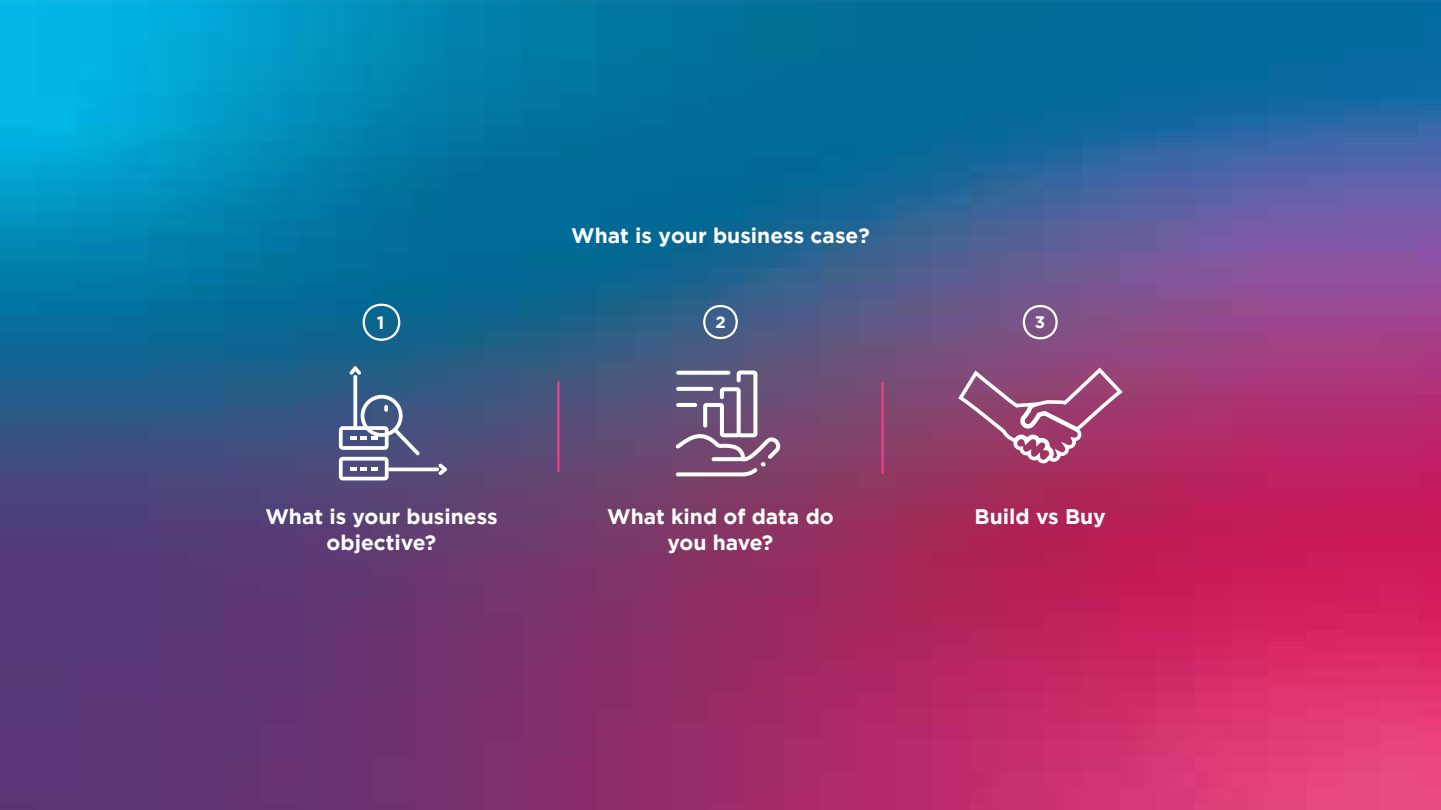
<style>
.page{position:relative;width:1441px;height:810px;background:#fff}
.page>*{position:absolute;margin:0;border:0;box-sizing:border-box;transform-origin:0 0}
.t1{font:700 21px/25.2px "Gotham";color:#fff;text-align:center}
.t2{font:700 21px "Gotham";color:#fff}
.t3{font:700 18px "Gotham";color:#fff}
.t4{font:700 16.65px "Gotham";color:#fff}
.t5{font:700 16.5px "Gotham";color:#fff}
</style>
<div class="page">
<img style="left:0;top:0;width:1441px;height:810px">
<hr style="left:557px;top:382px;width:2px;height:89px;background:#ee4185">
<hr style="left:881px;top:383px;width:3px;height:90px;background:#ee4185">
<svg style="left:702px;top:301px;width:37px;height:42px"></svg>
<svg style="left:361px;top:299px;width:40px;height:47px"></svg>
<svg style="left:675px;top:370px;width:106px;height:106px"></svg>
<svg style="left:676px;top:371px;width:54px;height:4px"></svg>
<svg style="left:676px;top:387px;width:37px;height:4px"></svg>
<hr style="left:676px;top:403px;width:21px;height:4px;background:#fff;border-radius:2px">
<svg style="left:1021px;top:301px;width:38px;height:43px"></svg>
<svg style="left:339px;top:395px;width:81px;height:85px"></svg>
<svg style="left:353px;top:375px;width:4px;height:53px"></svg>
<hr style="left:388px;top:468px;width:51px;height:3px;background:#fff;border-radius:2px">
<svg style="left:349px;top:366px;width:12px;height:9px"></svg>
<svg style="left:438px;top:463px;width:9px;height:12px"></svg>
<svg style="left:955px;top:365px;width:170px;height:101px"></svg>
<p class="t3" style="left:377px;top:312px;width:9px">1</p>
<p class="t1" style="left:265px;top:504px;width:234px">What is your business objective?</p>
<p class="t2" style="left:571px;top:223px;width:300px">What is your business case?</p>
<p class="t5" style="left:715px;top:312px;width:12px">2</p>
<p class="t1" style="left:607px;top:504px;width:228px">What kind of data do you have?</p>
<p class="t4" style="left:1035px;top:313px;width:12px">3</p>
<p class="t1" style="left:974px;top:504px;width:133px">Build vs Buy</p>
</div>
